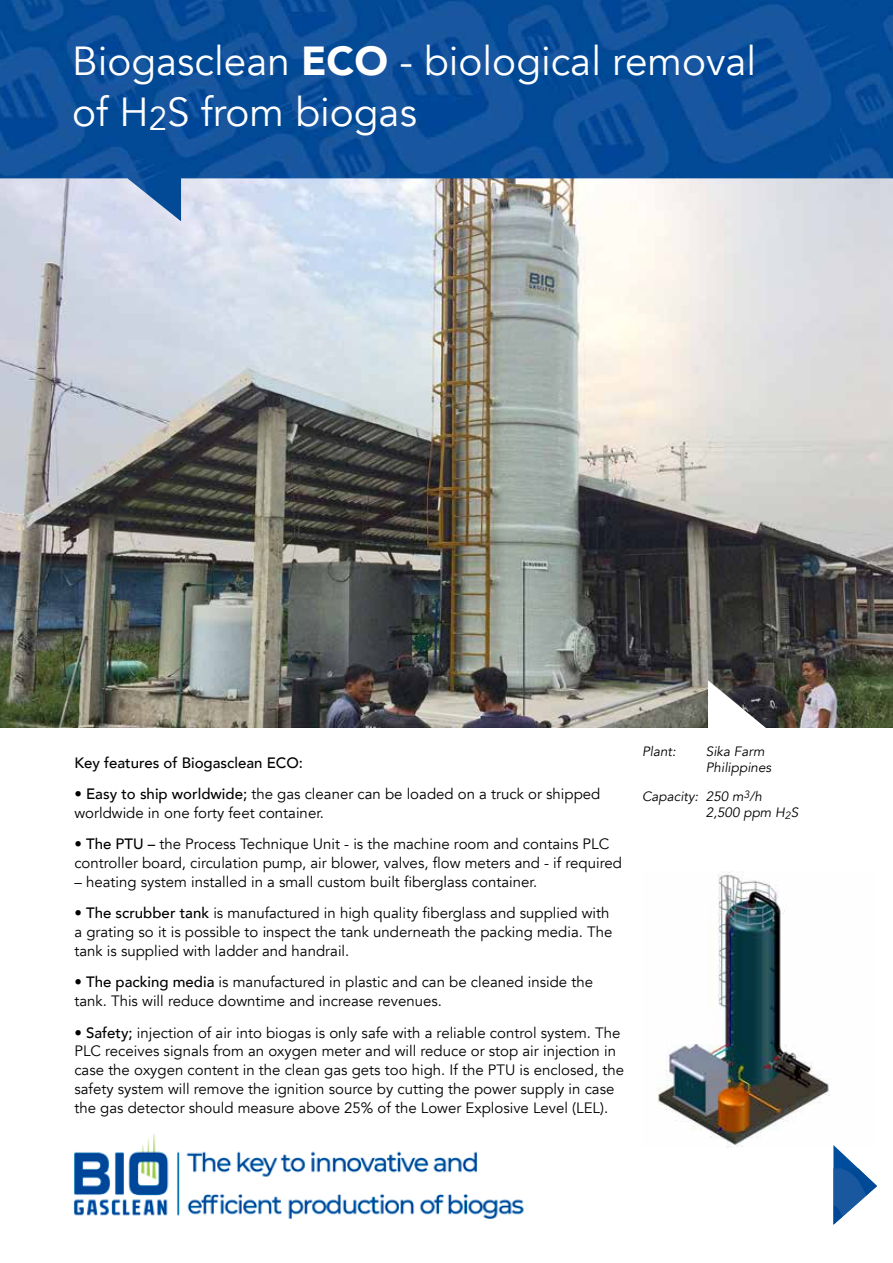
<style>
.page{position:relative;width:893px;height:1263px;background:#fff}
.page>*{position:absolute;margin:0;border:0;box-sizing:border-box;transform-origin:0 0}
.t1{font:40.5px/51px "Avenir";color:#fff}
.t2{font:15px/18.8px "Avenir";color:#000}
.t3{font:500 15px "Avenir";color:#000}
.t4{font:italic 13.5px/16.2px "Avenir";color:#000}
.s1{font-weight:900}
.s2{font-weight:500}
</style>
<div class="page">
<img style="left:657px;top:872px;width:172px;height:275px">
<img style="left:0;top:221px;width:893px;height:506px">
<img style="left:0;top:0;width:893px;height:221px">
<svg style="left:833px;top:1145px;width:25px;height:23px"></svg>
<img style="left:833px;top:1168px;width:44px;height:57px">
<svg style="left:708px;top:680px;width:64px;height:48px"></svg>
<img style="left:73px;top:1134px;width:451px;height:84px">
<h1 class="t1" style="left:72px;top:36px;width:686px">Biogasclean <span class="s1">ECO</span> - biological removal of H<sub>2</sub>S from biogas</h1>
<p class="t3" style="left:74px;top:749px;width:230px">Key features of Biogasclean ECO:</p>
<p class="t2" style="left:74px;top:785px;width:527px"><span class="s2">• Easy to ship worldwide;</span> the gas cleaner can be loaded on a truck or shipped worldwide in one forty feet container.</p>
<p class="t2" style="left:74px;top:835px;width:549px"><span class="s2">• The PTU –</span> the Process Technique Unit - is the machine room and contains PLC controller board, circulation pump, air blower, valves, flow meters and - if required</p>
<p class="t2" style="left:74px;top:873px;width:464px">– heating system installed in a small custom built fiberglass container.</p>
<p class="t2" style="left:74px;top:904px;width:540px"><span class="s2">• The scrubber tank</span> is manufactured in high quality fiberglass and supplied with a grating so it is possible to inspect the tank underneath the packing media. The tank is supplied with ladder and handrail.</p>
<p class="t2" style="left:74px;top:973px;width:520px"><span class="s2">• The packing media</span> is manufactured in plastic and can be cleaned inside the tank. This will reduce downtime and increase revenues.</p>
<p class="t2" style="left:74px;top:1023px;width:551px"><span class="s2">• Safety;</span> injection of air into biogas is only safe with a reliable control system. The PLC receives signals from an oxygen meter and will reduce or stop air injection in case the oxygen content in the clean gas gets too high. If the PTU is enclosed, the safety system will remove the ignition source by cutting the power supply in case the gas detector should measure above 25% of the Lower Explosive Level (LEL).</p>
<p class="t4" style="left:642px;top:743px;width:35px">Plant:</p>
<p class="t4" style="left:706px;top:743px;width:67px">Sika Farm<br>Philippines</p>
<p class="t4" style="left:706px;top:789px;width:94px;text-indent:-64px">Capacity: 250 m<sup>3</sup>/h<br>2,500 ppm H<sub>2</sub>S</p>
</div>
